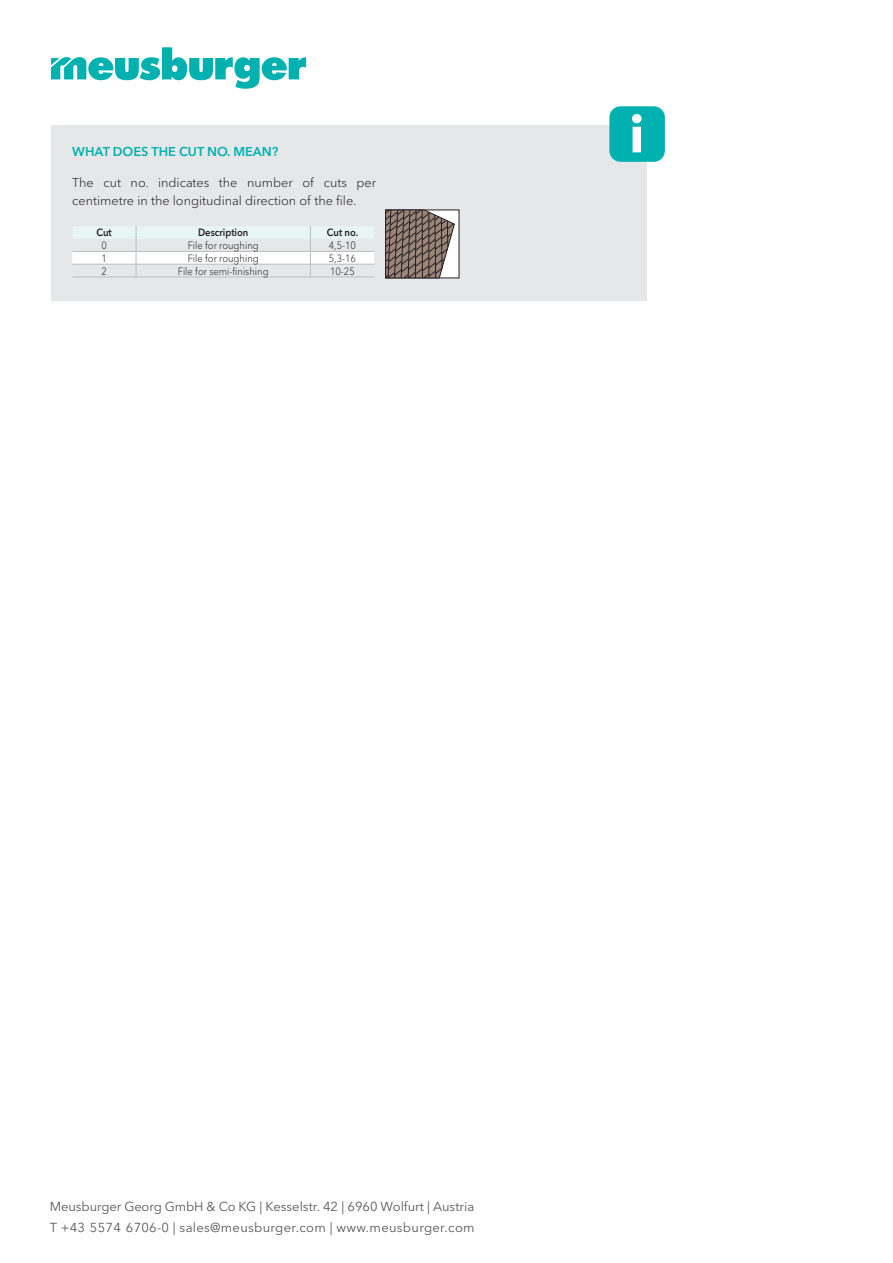
<style>
.page{position:relative;width:893px;height:1263px;background:#fff}
.page>*{position:absolute;margin:0;border:0;box-sizing:border-box;transform-origin:0 0}
.t1{font:12.9px/20.7px "Avenir Next W1 G";color:#57585a}
.CB_AF_AG_Beschreibun{font:300 12.75px/18px "Avenir Next W1 G";color:#231f20}
.CB_AF_AG_Beschreibun-2{font:600 12.75px "Avenir Next W1 G";color:#00b1b0}
.CB_AF_AT_Zellen{font:300 10.5px "Avenir Next W1 G";color:#231f20;scale:.9 1}
.CB_AF_AT_Tabellenkop{font:600 10.5px "Avenir Next W1 G";color:#231f20;scale:.9 1}
</style>
<div class="page">
<svg style="left:51px;top:47px;width:255px;height:42px"></svg>
<div style="left:51px;top:125px;width:595px;height:175px;background:#e6e7e9"></div>
<svg style="left:72px;top:226px;width:302px;height:51px"></svg>
<hr style="left:72px;top:277px;width:64px;height:1px;background:#bcbdc0">
<hr style="left:136px;top:277px;width:174px;height:1px;background:#bcbdc0">
<hr style="left:310px;top:277px;width:64px;height:1px;background:#bcbdc0">
<div style="left:386px;top:210px;width:73px;height:68px;background:#fff"></div>
<svg style="left:385px;top:209px;width:70px;height:70px;background:#82756e"></svg>
<div style="left:609px;top:106px;width:56px;height:56px;background:#00b1b0;border-radius:11px"></div>
<svg style="left:632px;top:114px;width:10px;height:38px"></svg>
<p class="CB_AF_AG_Beschreibun-2" style="left:72px;top:144px;width:208px">WHAT DOES THE CUT NO. MEAN?</p>
<p class="CB_AF_AG_Beschreibun" style="left:72px;top:173px;width:305px">The cut no. indicates the number of cuts per centimetre in the longitudinal direction of the file.</p>
<p class="CB_AF_AT_Tabellenkop" style="left:96px;top:226px;width:18px">Cut</p>
<p class="CB_AF_AT_Tabellenkop" style="left:198px;top:226px;width:58px">Description</p>
<p class="CB_AF_AT_Tabellenkop" style="left:327px;top:226px;width:36px">Cut no.</p>
<p class="CB_AF_AT_Zellen" style="left:101px;top:239px;width:8px">0</p>
<p class="CB_AF_AT_Zellen" style="left:188px;top:239px;width:80px">File for roughing</p>
<p class="CB_AF_AT_Zellen" style="left:329px;top:239px;width:32px">4,5-10</p>
<p class="CB_AF_AT_Zellen" style="left:101px;top:252px;width:8px">1</p>
<p class="CB_AF_AT_Zellen" style="left:188px;top:252px;width:80px">File for roughing</p>
<p class="CB_AF_AT_Zellen" style="left:329px;top:252px;width:32px">5,3-16</p>
<p class="CB_AF_AT_Zellen" style="left:101px;top:265px;width:8px">2</p>
<p class="CB_AF_AT_Zellen" style="left:178px;top:265px;width:102px">File for semi-finishing</p>
<p class="CB_AF_AT_Zellen" style="left:330px;top:265px;width:29px">10-25</p>
<p class="t1" style="left:50px;top:1196px;width:426px">Meusburger Georg GmbH &amp; Co KG | Kesselstr. 42 | 6960 Wolfurt | Austria<br>T +43 5574 6706-0 | sales@meusburger.com | www.meusburger.com</p>
</div>
